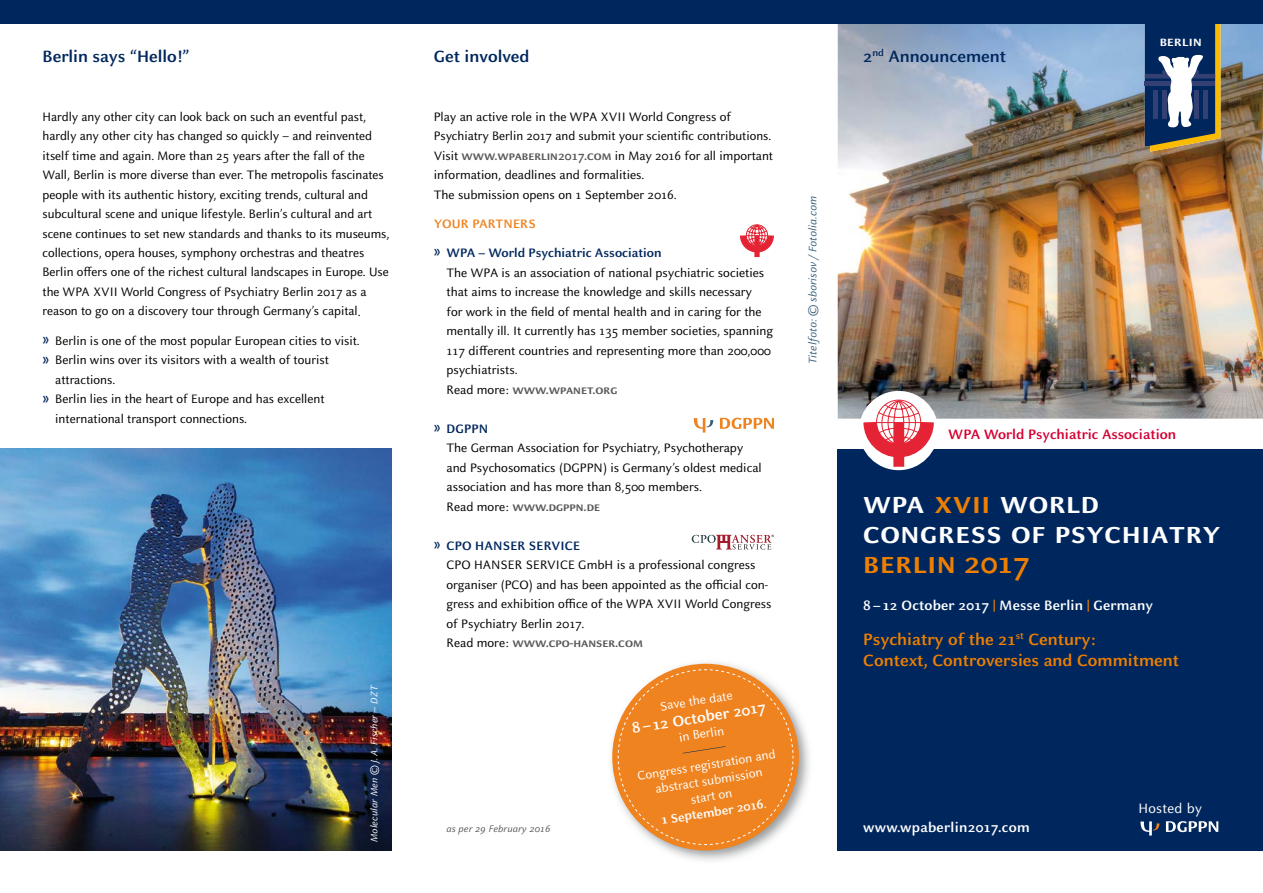
<style>
.page{position:relative;width:1263px;height:893px;background:#fff}
.page>*{position:absolute;margin:0;border:0;box-sizing:border-box;transform-origin:0 0}
.t1{font:700 33px/30px "Celeste Sans Pro";letter-spacing:.02em;color:#fff}
.t2{font:700 33px "Celeste Sans Pro";letter-spacing:.02em;color:#ee7f00}
.t3{font:700 18px/21.6px "Celeste Sans Pro";color:#ee7f00}
.t4{font:700 18px "Celeste Sans Pro";color:#00275d}
.t5{font:700 16.5px "Celeste Sans Pro";color:#fff}
.t6{font:700 15px "Celeste Sans Pro";letter-spacing:.015em;color:#fff}
.t7{font:700 15px "Celeste Sans Pro";color:#d40032}
.t8{font:15px "Celeste Sans Pro";letter-spacing:.02em;color:#fff}
.t9{font:13.5px/19.5px "Celeste Sans Pro";color:#000}
.t10{font:13.5px/15.8px "Celeste Sans Pro";color:#fff;text-align:center}
.t11{font:700 13.5px "Celeste Sans Pro";color:#00275d}
.t12{font:700 13.5px "Celeste Sans Pro";color:#ef8320}
.t13{font:italic 12px "Celeste Sans Pro";letter-spacing:.01em;color:#345c77}
.t14{font:italic 10.5px "Celeste Sans Pro";letter-spacing:.01em;color:#fff}
.t15{font:italic 10.5px "Celeste Sans Pro";letter-spacing:.01em;color:#58585a}
.s1{font-weight:700;color:#58585a}
.s2{font-weight:700}
.s3{color:#ee7f00}
</style>
<div class="page">
<img style="left:0;top:449px;width:391px;height:401px">
<div style="left:838px;top:449px;width:425px;height:401px;background:#00275d"></div>
<img style="left:838px;top:24px;width:425px;height:395px">
<svg style="left:1145px;top:24px;width:75px;height:128px"></svg>
<div style="left:859px;top:391px;width:79px;height:79px;background:#fff;border-radius:50%"></div>
<div style="left:893px;top:422px;width:11px;height:45px;background:#e42434"></div>
<svg style="left:863px;top:400px;width:71px;height:64px"></svg>
<svg style="left:1166px;top:821px;width:52px;height:11px"></svg>
<svg style="left:1140px;top:821px;width:19px;height:14px"></svg>
<div style="left:0;top:0;width:1263px;height:24px;background:#00275d"></div>
<svg style="left:740px;top:225px;width:34px;height:31px"></svg>
<svg style="left:720px;top:418px;width:54px;height:11px"></svg>
<svg style="left:694px;top:418px;width:19px;height:15px"></svg>
<svg style="left:692px;top:535px;width:82px;height:15px"></svg>
<img style="left:611px;top:662px;width:199px;height:199px">
<div style="left:612px;top:664px;width:187px;height:186px;background:#ef8320;border-radius:50%"></div>
<svg style="left:617px;top:669px;width:177px;height:176px"></svg>
<h2 class="t4" style="left:43px;top:45px;width:148px">Berlin says “Hello!”</h2>
<p class="t9" style="left:43px;top:106px;width:348px">Hardly any other city can look back on such an eventful past, hardly any other city has changed so quickly – and reinvented itself time and again. More than 25 years after the fall of the Wall, Berlin is more diverse than ever. The metropolis fascinates people with its authentic history, exciting trends, cultural and subcultural scene and unique lifestyle. Berlin’s cultural and art scene continues to set new standards and thanks to its museums, collections, opera houses, symphony orchestras and theatres Berlin offers one of the richest cultural landscapes in Europe. Use the WPA XVII World Congress of Psychiatry Berlin 2017 as a reason to go on a discovery tour through Germany’s capital.</p>
<p class="t9" style="left:55px;top:330px;width:306px">Berlin is one of the most popular European cities to visit.<br>Berlin wins over its visitors with a wealth of tourist attractions.<br>Berlin lies in the heart of Europe and has excellent international transport connections.</p>
<p class="t14" style="left:367px;top:842px;width:158px;rotate:-90deg">Molecular Men © J. A. Fischer – DZT</p>
<h2 class="t4" style="left:434px;top:45px;width:97px">Get involved</h2>
<p class="t9" style="left:434px;top:106px;width:341px">Play an active role in the WPA XVII World Congress of Psychiatry Berlin 2017 and submit your scientific contributions.<br>Visit <span class="s1">WWW.WPABERLIN2017.COM</span> in May 2016 for all important information, deadlines and formalities.<br>The submission opens on 1 September 2016.</p>
<p class="t12" style="left:434px;top:215px;width:103px">YOUR PARTNERS</p>
<p class="t11" style="left:446px;top:244px;width:217px">WPA – World Psychiatric Association</p>
<p class="t9" style="left:446px;top:262px;width:328px">The WPA is an association of national psychiatric societies that aims to increase the knowledge and skills necessary<br>for work in the field of mental health and in caring for the mentally ill. It currently has 135 member societies, spanning 117 different countries and representing more than 200,000 psychiatrists.<br>Read more: <span class="s1">WWW.WPANET.ORG</span></p>
<p class="t11" style="left:447px;top:420px;width:43px">DGPPN</p>
<p class="t9" style="left:446px;top:438px;width:317px">The German Association for Psychiatry, Psychotherapy and Psychosomatics (DGPPN) is Germany’s oldest medical association and has more than 8,500 members.<br>Read more: <span class="s1">WWW.DGPPN.DE</span></p>
<p class="t11" style="left:447px;top:537px;width:135px">CPO HANSER SERVICE</p>
<p class="t9" style="left:446px;top:555px;width:326px">CPO HANSER SERVICE GmbH is a professional congress organiser (PCO) and has been appointed as the official con&shy;gress and exhibition office of the WPA XVII World Congress of Psychiatry Berlin 2017.<br>Read more: <span class="s1">WWW.CPO-HANSER.COM</span></p>
<p class="t15" style="left:446px;top:822px;width:105px">as per 29 February 2016</p>
<p class="t10" style="left:659px;top:698px;width:75px;rotate:-9deg">Save the date</p>
<p class="t5" style="left:630px;top:717px;width:137px;rotate:-9deg">8 – 12 October 2017</p>
<p class="t10" style="left:678px;top:729px;width:47px;rotate:-9deg">in Berlin</p>
<p class="t10" style="left:636px;top:768px;width:141px;rotate:-9deg">Congress registration and abstract submission<br>start on<br><span class="s2">1 September 2016</span>.</p>
<p class="t13" style="left:805px;top:364px;width:170px;rotate:-90deg">Titelfoto: © sborisov /Fotolia.com</p>
<h2 class="t4" style="left:863px;top:45px;width:144px">2<sup>nd</sup> Announcement</h2>
<p class="t6" style="left:1160px;top:31px;width:44px">BERLIN</p>
<p class="t7" style="left:948px;top:425px;width:229px">WPA World Psychiatric Association</p>
<h1 class="t1" style="left:863px;top:487px;width:359px">WPA <span class="s3">XVII</span> WORLD<br>CONGRESS OF PSYCHIATRY</h1>
<h1 class="t2" style="left:863px;top:542px;width:168px">BERLIN 2017</h1>
<p class="t6" style="left:863px;top:596px;width:291px">8 – 12 October 2017 <span class="s3">|</span> Messe Berlin <span class="s3">|</span> Germany</p>
<h2 class="t3" style="left:863px;top:627px;width:317px">Psychiatry of the 21<sup>st</sup> Century:<br>Context, Controversies and Commitment</h2>
<p class="t6" style="left:863px;top:818px;width:168px">www.wpaberlin2017.com</p>
<p class="t8" style="left:1138px;top:799px;width:65px">Hosted by</p>
</div>
